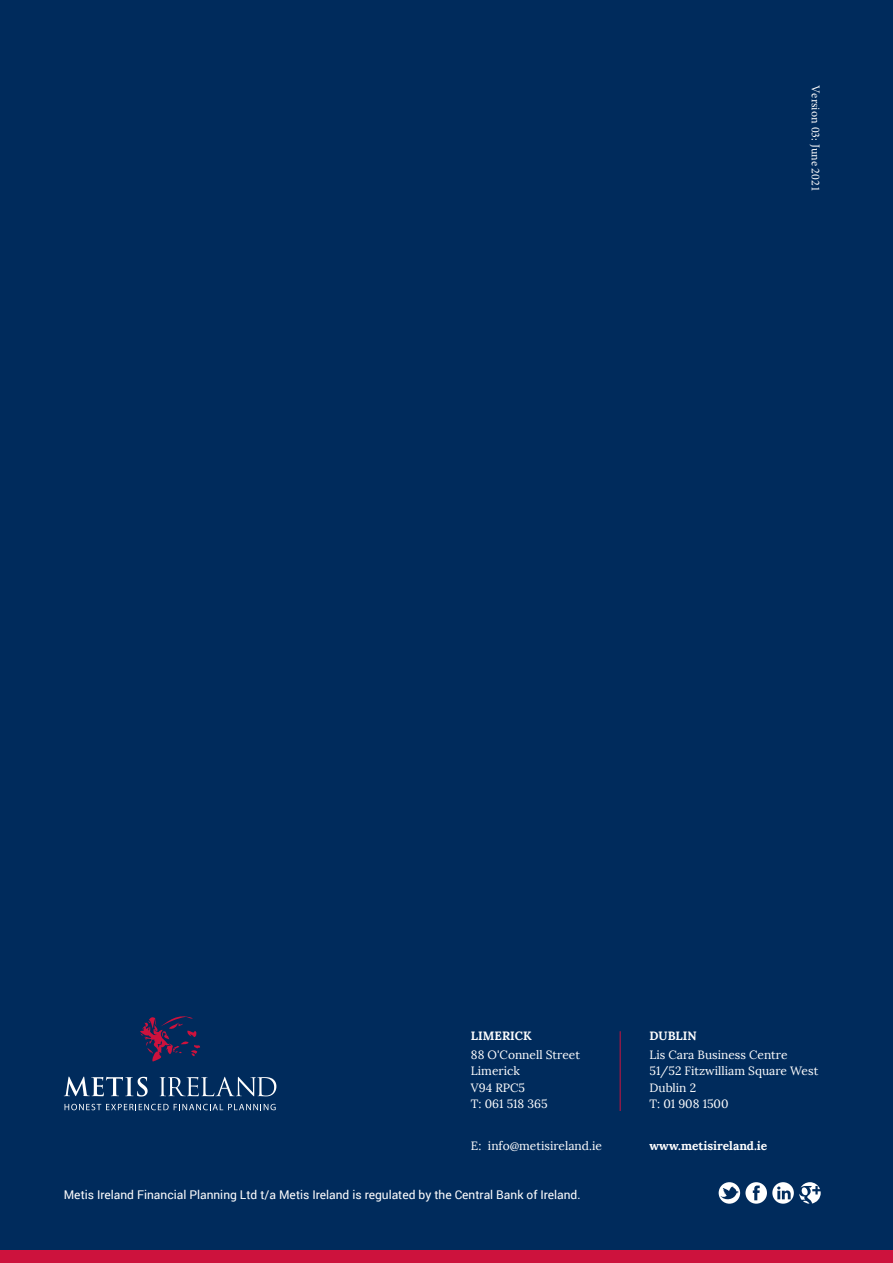
<style>
.page{position:relative;width:893px;height:1263px;background:#002b5c}
.page>*{position:absolute;margin:0;border:0;box-sizing:border-box;transform-origin:0 0}
.t1{font:12px/16.5px "Lora";color:#fff}
.t2{font:12px "Roboto";color:#fff}
.t3{font:700 12px "Lora";color:#fff}
.t4{font:12px "Minion Pro";color:#fff}
</style>
<div class="page">
<div style="left:0;top:1250px;width:893px;height:13px;background:#cd123d"></div>
<svg style="left:719px;top:1182px;width:102px;height:22px"></svg>
<svg style="left:64px;top:1076px;width:84px;height:20px"></svg>
<svg style="left:160px;top:1077px;width:116px;height:19px"></svg>
<svg style="left:140px;top:1016px;width:60px;height:45px"></svg>
<svg style="left:65px;top:1104px;width:211px;height:6px"></svg>
<hr style="left:620px;top:1031px;width:1px;height:80px;background:#cd123d">
<p class="t4" style="left:824px;top:85px;width:108px;rotate:90deg">Version 03: June 2021</p>
<p class="t3" style="left:471px;top:1028px;width:62px">LIMERICK</p>
<p class="t1" style="left:471px;top:1046px;width:111px">88 O'Connell Street<br>Limerick<br>V94 RPC5<br>T: 061 518 365</p>
<p class="t1" style="left:471px;top:1138px;width:132px">E: info@metisireland.ie</p>
<p class="t2" style="left:64px;top:1186px;width:518px">Metis Ireland Financial Planning Ltd t/a Metis Ireland is regulated by the Central Bank of Ireland.</p>
<p class="t3" style="left:650px;top:1028px;width:49px">DUBLIN</p>
<p class="t1" style="left:650px;top:1046px;width:170px">Lis Cara Business Centre<br>51/52 Fitzwilliam Square West<br>Dublin 2<br>T: 01 908 1500</p>
<p class="t3" style="left:650px;top:1137px;width:119px">www.metisireland.ie</p>
</div>
